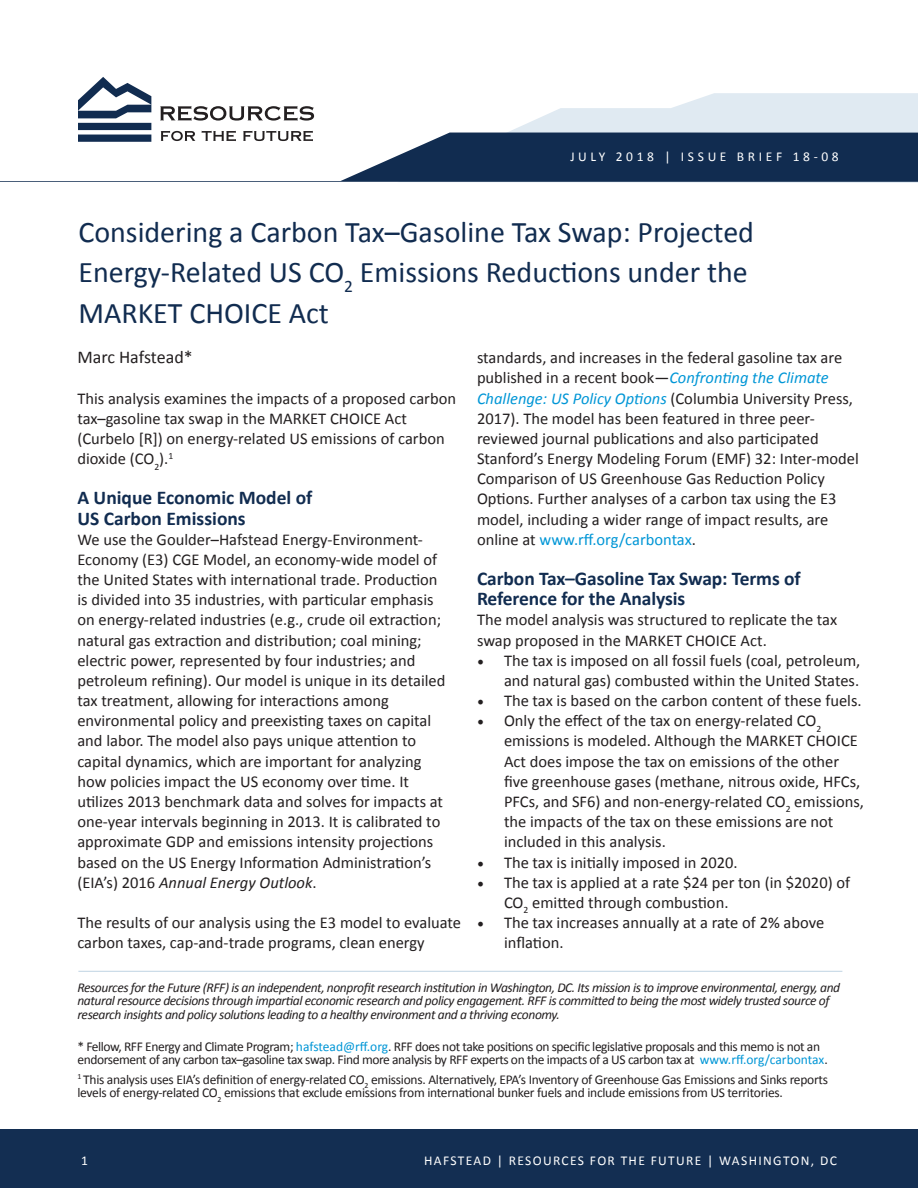
<style>
.page{position:relative;width:918px;height:1188px;background:#fff}
.page>*{position:absolute;margin:0;border:0;box-sizing:border-box;transform-origin:0 0}
.t1{font:30px/40.3px "Calibri";color:#112c50}
.t2{font:700 19.5px/20.2px "Calibri";letter-spacing:-.005em;color:#112c50}
.t3{font:18px "Calibri";letter-spacing:-.005em;color:#231f20}
.t4{font:16.5px/20.2px "Calibri";color:#231f20}
.t5{font:13.5px/13.5px "Calibri";letter-spacing:-.03em;color:#231f20}
.t6{font:italic 13.5px/13.5px "Calibri";letter-spacing:-.03em;color:#231f20}
.t7{font:13.5px "Calibri";letter-spacing:.1em;color:#fff}
.t8{font:13.5px "Calibri";letter-spacing:.27em;color:#fff}
.s1{font-style:italic}
.s2{font-style:italic;color:#0096d6}
.s3{color:#0096d6}
.s4{font-family:"Minion Pro";font-size:18px}
</style>
<div class="page">
<div style="left:0;top:1130px;width:918px;height:58px;background:#112c50"></div>
<svg style="left:449px;top:93px;width:469px;height:90px;fill:#e0eaf2"></svg>
<svg style="left:78px;top:77px;width:73px;height:54px"></svg>
<svg style="left:160px;top:106px;width:154px;height:15px"></svg>
<svg style="left:161px;top:131px;width:34px;height:2px"></svg>
<svg style="left:202px;top:131px;width:34px;height:2px"></svg>
<svg style="left:243px;top:131px;width:70px;height:2px"></svg>
<svg style="left:0;top:133px;width:918px;height:49px;fill:#112c50"></svg>
<hr style="left:78px;top:971px;width:764px;height:1px;background:#bfd3e3">
<p class="t8" style="left:570px;top:148px;width:270px">JULY 2018 | ISSUE BRIEF 18-08</p>
<p class="t1" style="left:78px;top:212px;width:677px">Considering a Carbon Tax–Gasoline Tax Swap: Projected<br>Energy-Related US CO<sub>2</sub> Emissions Reductions under the<br>MARKET CHOICE Act</p>
<p class="t3" style="left:77px;top:346px;width:117px">Marc Hafstead*</p>
<p class="t4" style="left:77px;top:388px;width:380px">This analysis examines the impacts of a proposed carbon tax–gasoline tax swap in the MARKET CHOICE Act (Curbelo [R]) on energy-related US emissions of carbon dioxide (CO<sub>2</sub>).<sup>1</sup></p>
<p class="t2" style="left:77px;top:488px;width:237px">A Unique Economic Model of<br>US Carbon Emissions</p>
<p class="t4" style="left:77px;top:529px;width:370px">We use the Goulder–Hafstead Energy-Environment-Economy (E3) CGE Model, an economy-wide model of the United States with international trade. Production is divided into 35 industries, with particular emphasis on energy-related industries (e.g., crude oil extraction; natural gas extraction and distribution; coal mining; electric power, represented by four industries; and petroleum refining). Our model is unique in its detailed tax treatment, allowing for interactions among environmental policy and preexisting taxes on capital and labor. The model also pays unique attention to capital dynamics, which are important for analyzing how policies impact the US economy over time. It utilizes 2013 benchmark data and solves for impacts at one-year intervals beginning in 2013. It is calibrated to approximate GDP and emissions intensity projections based on the US Energy Information Administration’s (EIA’s) 2016 <span class="s1">Annual Energy Outlook</span>.</p>
<p class="t4" style="left:77px;top:913px;width:385px">The results of our analysis using the E3 model to evaluate carbon taxes, cap-and-trade programs, clean energy</p>
<p class="t4" style="left:477px;top:348px;width:383px">standards, and increases in the federal gasoline tax are published in a recent book—<span class="s2">Confronting the Climate Challenge: US Policy Options</span> (Columbia University Press, 2017). The model has been featured in three peer&shy;reviewed journal publications and also participated Stanford’s Energy Modeling Forum (EMF) 32: Inter-model Comparison of US Greenhouse Gas Reduction Policy Options. Further analyses of a carbon tax using the E3 model, including a wider range of impact results, are online at <span class="s3">www.rff.org/carbontax</span>.</p>
<p class="t2" style="left:477px;top:568px;width:325px">Carbon Tax–Gasoline Tax Swap: Terms of<br>Reference for the Analysis</p>
<p class="t4" style="left:477px;top:610px;width:362px">The model analysis was structured to replicate the tax swap proposed in the MARKET CHOICE Act.</p>
<p class="t4" style="left:477px;top:650px;width:385px;text-align:right"><span class="s4">•</span> The tax is imposed on all fossil fuels (coal, petroleum, and natural gas) combusted within the United States.</p>
<p class="t4" style="left:477px;top:691px;width:386px"><span class="s4">•</span> The tax is based on the carbon content of these fuels.</p>
<p class="t4" style="left:504px;top:711px;width:362px;text-indent:-27px"><span class="s4">•</span> Only the effect of the tax on energy-related CO<sub>2 </sub>emissions is modeled. Although the MARKET CHOICE Act does impose the tax on emissions of the other five greenhouse gases (methane, nitrous oxide, HFCs, PFCs, and SF6) and non-energy-related CO<sub>2</sub> emissions, the impacts of the tax on these emissions are not included in this analysis.</p>
<p class="t4" style="left:477px;top:852px;width:262px"><span class="s4">•</span> The tax is initially imposed in 2020.</p>
<p class="t4" style="left:504px;top:872px;width:348px;text-indent:-27px"><span class="s4">•</span> The tax is applied at a rate $24 per ton (in $2020) of<br>CO<sub>2</sub> emitted through combustion.</p>
<p class="t4" style="left:504px;top:913px;width:322px;text-indent:-27px"><span class="s4">•</span> The tax increases annually at a rate of 2% above inflation.</p>
<p class="t6" style="left:77px;top:980px;width:764px">Resources for the Future (RFF) is an independent, nonprofit research institution in Washington, DC. Its mission is to improve environmental, energy, and natural resource decisions through impartial economic research and policy engagement. RFF is committed to being the most widely trusted source of research insights and policy solutions leading to a healthy environment and a thriving economy.</p>
<p class="t5" style="left:77px;top:1040px;width:752px">* Fellow, RFF Energy and Climate Program; <span class="s3">hafstead@rff.org</span>. RFF does not take positions on specific legislative proposals and this memo is not an endorsement of any carbon tax–gasoline tax swap. Find more analysis by RFF experts on the impacts of a US carbon tax at <span class="s3">www.rff.org/carbontax</span>.</p>
<p class="t5" style="left:77px;top:1073px;width:752px"><sup>1</sup> This analysis uses EIA’s definition of energy-related CO<sub>2</sub> emissions. Alternatively, EPA’s Inventory of Greenhouse Gas Emissions and Sinks reports levels of energy-related CO<sub>2</sub> emissions that exclude emissions from international bunker fuels and include emissions from US territories.</p>
<p class="t7" style="left:81px;top:1152px;width:8px">1</p>
<p class="t7" style="left:424px;top:1152px;width:414px">HAFSTEAD | RESOURCES FOR THE FUTURE | WASHINGTON, DC</p>
</div>
